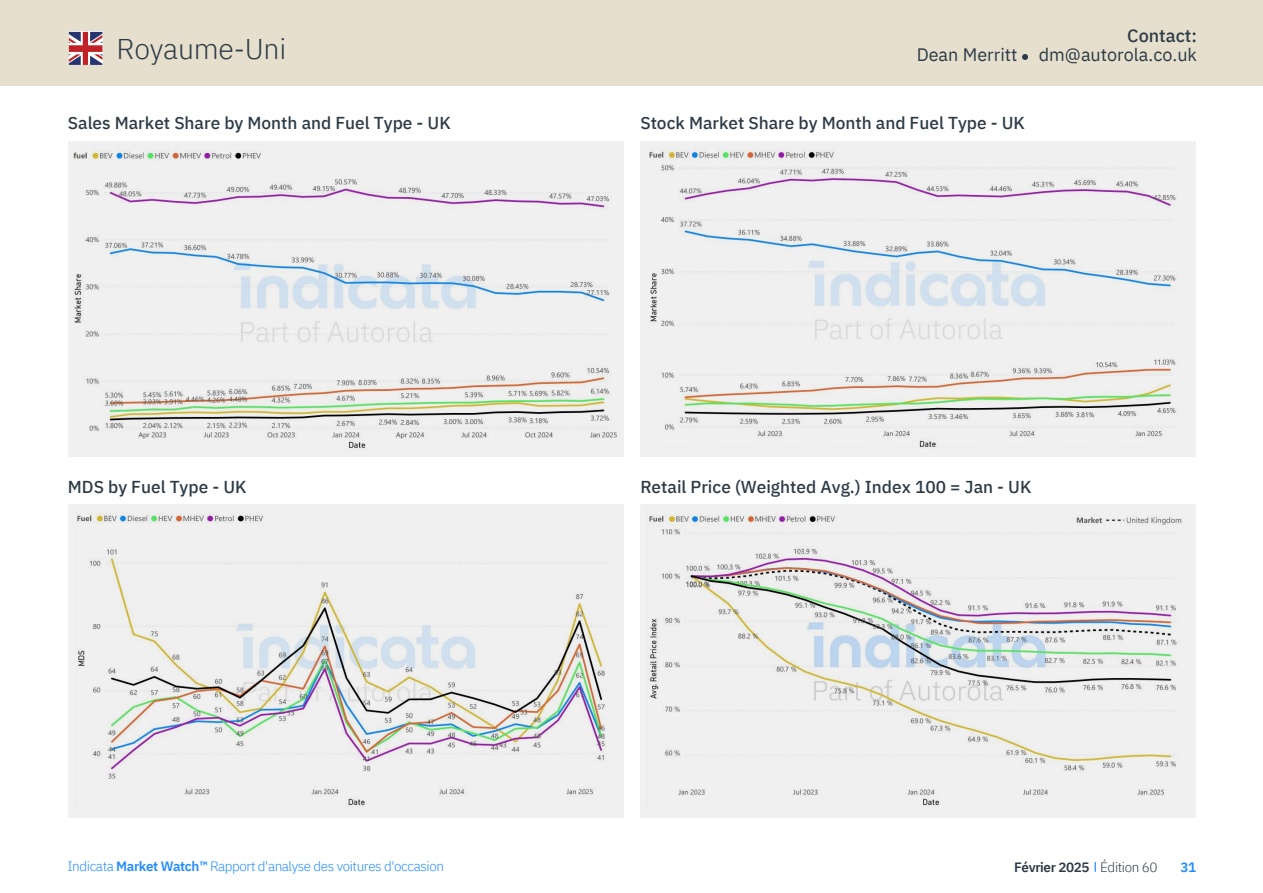
<style>
.page{position:relative;width:1263px;height:893px;background:#fff}
.page>*{position:absolute;margin:0;border:0;box-sizing:border-box;transform-origin:0 0}
.t1{font:300 28.5px "IBM Plex Sans";letter-spacing:-.01em;color:#2c3b46}
.t2{font:18px "IBM Plex Sans";color:#2c3b46}
.t3{font:500 18px "IBM Plex Sans";color:#2c3b46}
.t4{font:500 17.25px "IBM Plex Sans";color:#2c3b46}
.t5{font:300 13.5px "IBM Plex Sans";letter-spacing:-.03em;color:#228cff}
.t6{font:600 13.5px "IBM Plex Sans";letter-spacing:-.03em;color:#2c3b46}
.t7{font:600 13.5px "IBM Plex Sans";color:#228cff}
.s1{font-weight:600}
.s2{font-weight:300}
</style>
<div class="page">
<div style="left:68px;top:142px;width:555px;height:315px;background:#f0f0f0"></div>
<div style="left:640px;top:142px;width:555px;height:315px;background:#f0f0f0"></div>
<div style="left:68px;top:504px;width:555px;height:314px;background:#f0f0f0"></div>
<div style="left:640px;top:504px;width:555px;height:314px;background:#f0f0f0"></div>
<img style="left:74px;top:150px;width:542px;height:298px">
<img style="left:649px;top:150px;width:527px;height:297px">
<img style="left:77px;top:511px;width:529px;height:294px">
<img style="left:646px;top:515px;width:536px;height:295px">
<div style="left:0;top:0;width:1263px;height:85px;background:#e6dfcd"></div>
<svg style="left:1022px;top:54px;width:6px;height:6px"></svg>
<svg style="left:69px;top:32px;width:33px;height:33px"></svg>
<h1 class="t1" style="left:117px;top:32px;width:171px">Royaume-Uni</h1>
<p class="t3" style="left:1127px;top:28px;width:71px">Contact:</p>
<p class="t2" style="left:917px;top:44px;width:282px">Dean Merritt dm@autorola.co.uk</p>
<p class="t4" style="left:68px;top:110px;width:384px">Sales Market Share by Month and Fuel Type - UK</p>
<p class="t4" style="left:640px;top:110px;width:386px">Stock Market Share by Month and Fuel Type - UK</p>
<p class="t4" style="left:68px;top:474px;width:180px">MDS by Fuel Type - UK</p>
<p class="t4" style="left:640px;top:474px;width:393px">Retail Price (Weighted Avg.) Index 100 = Jan - UK</p>
<p class="t5" style="left:67px;top:858px;width:378px">Indicata <span class="s1">Market Watchô</span> Rapport d'analyse des voitures d'occasion</p>
<p class="t6" style="left:1014px;top:858px;width:145px">FÈvrier 2025 <span class="s2">…dition 60</span></p>
<p class="t7" style="left:1180px;top:859px;width:17px">31</p>
</div>
